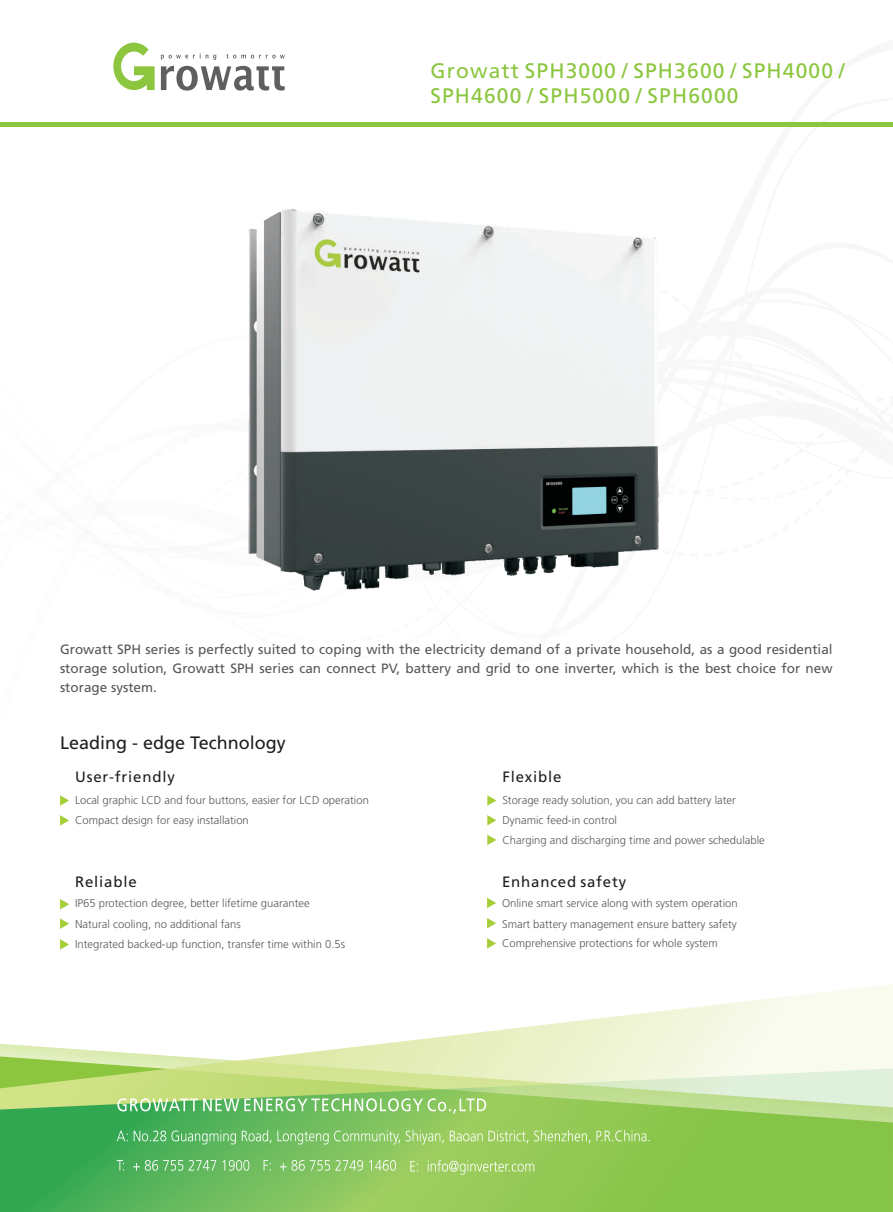
<style>
.page{position:relative;width:893px;height:1212px;background:#fff}
.page>*{position:absolute;margin:0;border:0;box-sizing:border-box;transform-origin:0 0}
.t1{font:21px/24.9px "True Frutiger Roman";letter-spacing:.055em;color:#8bc63e}
.t2{font:18px "True Frutiger Roman";color:#231f20}
.t3{font:15px "True Frutiger Roman";letter-spacing:.055em;color:#231f20}
.t4{font:13.5px/19.2px "True Frutiger Roman";color:#57585a;text-align:justify}
.t5{font:300 11.25px/20.2px "True Frutiger";color:#57585a}
</style>
<div class="page">
<img style="left:248px;top:209px;width:411px;height:382px">
<svg style="left:161px;top:53px;width:55px;height:7px"></svg>
<svg style="left:227px;top:54px;width:58px;height:5px"></svg>
<svg style="left:161px;top:66px;width:124px;height:25px"></svg>
<svg style="left:113px;top:43px;width:42px;height:47px"></svg>
<hr style="left:0;top:122px;width:893px;height:4px;background:#8bc63e">
<svg style="left:0;top:984px;width:893px;height:84px"></svg>
<svg style="left:0;top:1068px;width:893px;height:144px;background:#8fc968"></svg>
<svg style="left:117px;top:1098px;width:369px;height:15px;background:#93cd86"></svg>
<svg style="left:117px;top:1130px;width:283px;height:14px;background:#7cc476"></svg>
<svg style="left:406px;top:1130px;width:244px;height:14px;background:#a6d272"></svg>
<svg style="left:117px;top:1160px;width:132px;height:11px"></svg>
<svg style="left:264px;top:1160px;width:132px;height:11px"></svg>
<svg style="left:410px;top:1160px;width:124px;height:15px;background:#a9d375"></svg>
<svg style="left:60px;top:795px;width:9px;height:11px"></svg>
<svg style="left:60px;top:815px;width:9px;height:11px"></svg>
<svg style="left:487px;top:795px;width:9px;height:11px"></svg>
<svg style="left:487px;top:815px;width:9px;height:10px"></svg>
<svg style="left:487px;top:835px;width:9px;height:10px"></svg>
<svg style="left:60px;top:899px;width:9px;height:10px"></svg>
<svg style="left:60px;top:918px;width:9px;height:11px"></svg>
<svg style="left:487px;top:898px;width:9px;height:10px"></svg>
<svg style="left:487px;top:918px;width:9px;height:10px"></svg>
<svg style="left:60px;top:939px;width:9px;height:11px"></svg>
<svg style="left:487px;top:938px;width:9px;height:11px"></svg>
<h1 class="t1" style="left:430px;top:58px;width:416px">Growatt SPH3000 / SPH3600 / SPH4000 /<br>SPH4600 / SPH5000 / SPH6000</h1>
<p class="t4" style="left:60px;top:640px;width:774px">Growatt SPH series is perfectly suited to coping with the electricity demand of a private household, as a good residential storage solution, Growatt SPH series can connect PV, battery and grid to one inverter, which is the best choice for new storage system.</p>
<h2 class="t2" style="left:60px;top:732px;width:227px">Leading - edge Technology</h2>
<h3 class="t3" style="left:75px;top:768px;width:101px">User-friendly</h3>
<p class="t5" style="left:75px;top:790px;width:295px">Local graphic LCD and four buttons, easier for LCD operation<br>Compact design for easy installation</p>
<h3 class="t3" style="left:75px;top:873px;width:63px">Reliable</h3>
<p class="t5" style="left:75px;top:893px;width:272px">IP65 protection degree, better lifetime guarantee<br>Natural cooling, no additional fans<br>Integrated backed-up function, transfer time within 0.5s</p>
<h3 class="t3" style="left:502px;top:768px;width:61px">Flexible</h3>
<p class="t5" style="left:502px;top:790px;width:264px">Storage ready solution, you can add battery later<br>Dynamic feed-in control<br>Charging and discharging time and power schedulable</p>
<h3 class="t3" style="left:502px;top:873px;width:126px">Enhanced safety</h3>
<p class="t5" style="left:502px;top:894px;width:237px;text-align:justify">Online smart service along with system operation Smart battery management ensure battery safety Comprehensive protections for whole system</p>
</div>
